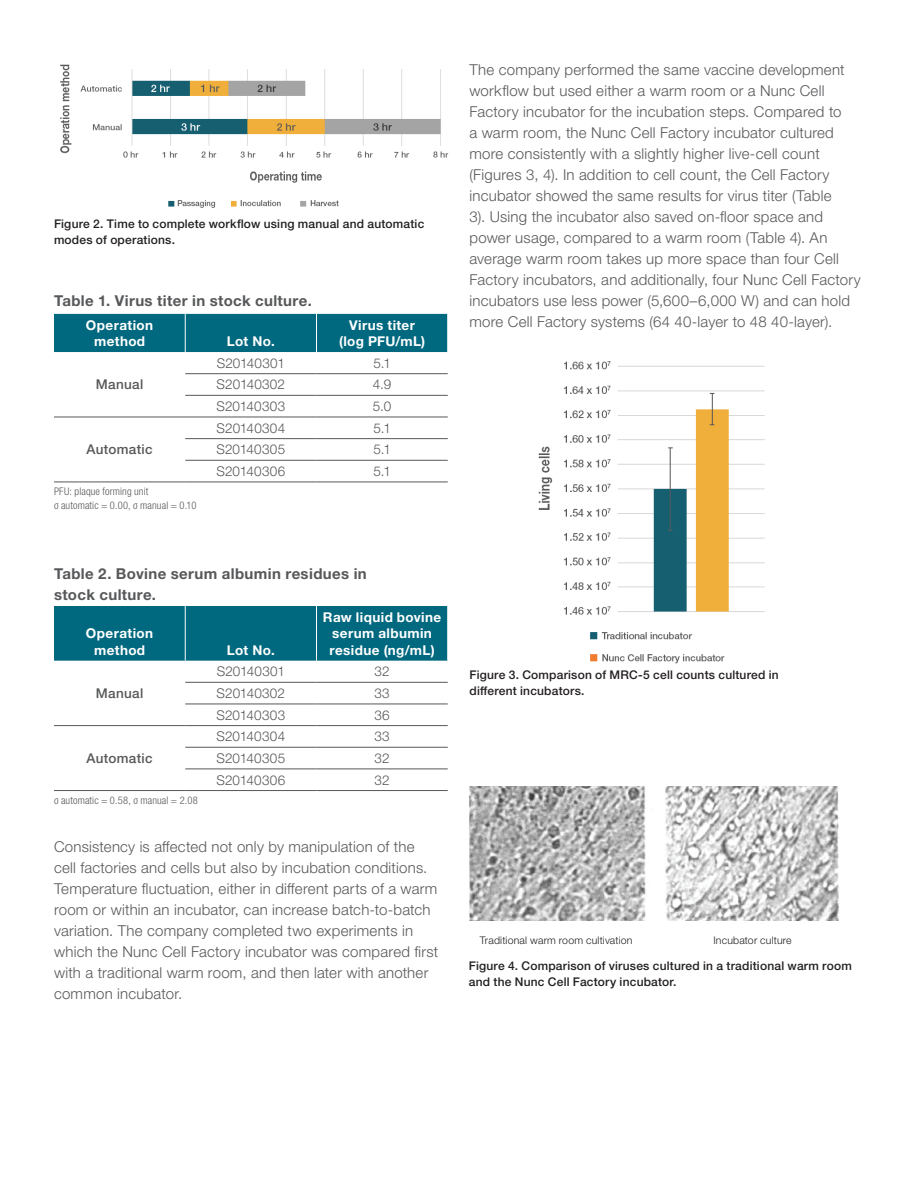
<style>
.page{position:relative;width:918px;height:1188px;background:#fff}
.page>*{position:absolute;margin:0;border:0;box-sizing:border-box;transform-origin:0 0}
.t1{font:300 15px/21px "Helvetica Neue LTW1 G";letter-spacing:.015em;color:#57585a}
.t2{font:700 15px/21px "Helvetica Neue LTW1 G";letter-spacing:.025em;color:#57585a}
.t3{font:300 13.5px "Helvetica Neue LTW1 G";letter-spacing:.005em;color:#57585a}
.t4{font:700 13.5px/16.5px "Helvetica Neue LTW1 G";letter-spacing:.03em;color:#fff;text-align:center}
.t5{font:500 13.5px "Helvetica Neue LTW1 G";letter-spacing:.025em;color:#57585a}
.t6{font:500 12px/15.8px "Helvetica Neue LTW1 G";letter-spacing:.015em;color:#231f20}
.t7{font:10.95px "Times New Roman";letter-spacing:-.005em;color:#040503}
.t8{font:300 condensed 10.5px/13.5px "Helvetica Neue LTW1 G";letter-spacing:.01em;color:#57585a}
.t9{font:300 10.5px "Helvetica Neue LTW1 G";letter-spacing:.02em;color:#231f20}
</style>
<div class="page">
<div style="left:54px;top:314px;width:394px;height:38px;background:#00687f"></div>
<hr style="left:185px;top:395px;width:132px;height:1px;background:#57585a">
<hr style="left:317px;top:395px;width:131px;height:1px;background:#57585a">
<hr style="left:54px;top:417px;width:131px;height:1px;background:#57585a">
<hr style="left:185px;top:417px;width:132px;height:1px;background:#57585a">
<hr style="left:317px;top:417px;width:131px;height:1px;background:#57585a">
<hr style="left:185px;top:438px;width:132px;height:1px;background:#57585a">
<hr style="left:317px;top:438px;width:131px;height:1px;background:#57585a">
<hr style="left:185px;top:460px;width:132px;height:1px;background:#57585a">
<hr style="left:317px;top:460px;width:131px;height:1px;background:#57585a">
<hr style="left:54px;top:482px;width:131px;height:1px;background:#57585a">
<hr style="left:185px;top:482px;width:132px;height:1px;background:#57585a">
<hr style="left:317px;top:482px;width:131px;height:1px;background:#57585a">
<hr style="left:185px;top:373px;width:132px;height:1px;background:#57585a">
<hr style="left:317px;top:373px;width:131px;height:1px;background:#57585a">
<hr style="left:185px;top:314px;width:1px;height:38px;background:#fff">
<hr style="left:316px;top:314px;width:1px;height:38px;background:#fff">
<div style="left:54px;top:606px;width:394px;height:55px;background:#00687f"></div>
<hr style="left:185px;top:704px;width:132px;height:1px;background:#57585a">
<hr style="left:317px;top:704px;width:131px;height:1px;background:#57585a">
<hr style="left:54px;top:725px;width:131px;height:1px;background:#57585a">
<hr style="left:185px;top:725px;width:132px;height:1px;background:#57585a">
<hr style="left:317px;top:725px;width:131px;height:1px;background:#57585a">
<hr style="left:185px;top:747px;width:132px;height:1px;background:#57585a">
<hr style="left:317px;top:747px;width:131px;height:1px;background:#57585a">
<hr style="left:185px;top:769px;width:132px;height:1px;background:#57585a">
<hr style="left:317px;top:769px;width:131px;height:1px;background:#57585a">
<hr style="left:54px;top:790px;width:131px;height:1px;background:#57585a">
<hr style="left:185px;top:790px;width:132px;height:1px;background:#57585a">
<hr style="left:317px;top:790px;width:131px;height:1px;background:#57585a">
<hr style="left:185px;top:682px;width:132px;height:1px;background:#57585a">
<hr style="left:317px;top:682px;width:131px;height:1px;background:#57585a">
<hr style="left:185px;top:606px;width:1px;height:55px;background:#fff">
<hr style="left:316px;top:606px;width:1px;height:55px;background:#fff">
<img style="left:60px;top:64px;width:388px;height:144px">
<img style="left:538px;top:361px;width:227px;height:303px">
<img style="left:469px;top:786px;width:370px;height:134px">
<p class="t6" style="left:54px;top:216px;width:372px">Figure 2. Time to complete workflow using manual and automatic modes of operations.</p>
<p class="t2" style="left:54px;top:290px;width:259px">Table 1. Virus titer in stock culture.</p>
<p class="t4" style="left:86px;top:316px;width:69px">Operation method</p>
<p class="t4" style="left:227px;top:333px;width:50px">Lot No.</p>
<p class="t4" style="left:339px;top:316px;width:88px">Virus titer (log PFU/mL)</p>
<p class="t5" style="left:96px;top:376px;width:49px">Manual</p>
<p class="t5" style="left:87px;top:441px;width:67px">Automatic</p>
<p class="t8" style="left:54px;top:485px;width:144px">PFU: plaque forming unit<br>σ automatic = 0.00, σ manual = 0.10</p>
<p class="t3" style="left:217px;top:355px;width:70px">S20140301</p>
<p class="t3" style="left:373px;top:355px;width:19px">5.1</p>
<p class="t3" style="left:217px;top:376px;width:70px">S20140302</p>
<p class="t3" style="left:373px;top:376px;width:20px">4.9</p>
<p class="t3" style="left:217px;top:398px;width:70px">S20140303</p>
<p class="t3" style="left:373px;top:398px;width:20px">5.0</p>
<p class="t3" style="left:217px;top:420px;width:70px">S20140304</p>
<p class="t3" style="left:373px;top:420px;width:19px">5.1</p>
<p class="t3" style="left:217px;top:441px;width:70px">S20140305</p>
<p class="t3" style="left:373px;top:441px;width:19px">5.1</p>
<p class="t3" style="left:216px;top:463px;width:70px">S20140306</p>
<p class="t3" style="left:373px;top:463px;width:19px">5.1</p>
<p class="t2" style="left:54px;top:563px;width:314px">Table 2. Bovine serum albumin residues in stock culture.</p>
<p class="t4" style="left:86px;top:625px;width:69px">Operation method</p>
<p class="t4" style="left:323px;top:609px;width:120px">Raw liquid bovine serum albumin residue (ng/mL)</p>
<p class="t4" style="left:227px;top:642px;width:50px">Lot No.</p>
<p class="t5" style="left:96px;top:685px;width:49px">Manual</p>
<p class="t5" style="left:87px;top:750px;width:67px">Automatic</p>
<p class="t8" style="left:54px;top:794px;width:145px">σ automatic = 0.58, σ manual = 2.08</p>
<p class="t3" style="left:217px;top:663px;width:70px">S20140301</p>
<p class="t3" style="left:375px;top:663px;width:17px">32</p>
<p class="t3" style="left:217px;top:685px;width:70px">S20140302</p>
<p class="t3" style="left:374px;top:685px;width:17px">33</p>
<p class="t3" style="left:217px;top:707px;width:70px">S20140303</p>
<p class="t3" style="left:374px;top:707px;width:17px">36</p>
<p class="t3" style="left:217px;top:728px;width:70px">S20140304</p>
<p class="t3" style="left:374px;top:728px;width:17px">33</p>
<p class="t3" style="left:217px;top:750px;width:70px">S20140305</p>
<p class="t3" style="left:375px;top:750px;width:17px">32</p>
<p class="t3" style="left:216px;top:771px;width:70px">S20140306</p>
<p class="t3" style="left:375px;top:771px;width:17px">32</p>
<p class="t1" style="left:54px;top:836px;width:386px">Consistency is affected not only by manipulation of the cell factories and cells but also by incubation conditions.<br>Temperature fluctuation, either in different parts of a warm room or within an incubator, can increase batch-to-batch variation. The company completed two experiments in which the Nunc Cell Factory incubator was compared first with a traditional warm room, and then later with another common incubator.</p>
<p class="t1" style="left:470px;top:59px;width:393px">The company performed the same vaccine development workflow but used either a warm room or a Nunc Cell Factory incubator for the incubation steps. Compared to<br>a warm room, the Nunc Cell Factory incubator cultured more consistently with a slightly higher live-cell count (Figures 3, 4). In addition to cell count, the Cell Factory incubator showed the same results for virus titer (Table<br>3). Using the incubator also saved on-floor space and power usage, compared to a warm room (Table 4). An average warm room takes up more space than four Cell Factory incubators, and additionally, four Nunc Cell Factory incubators use less power (5,600–6,000 W) and can hold more Cell Factory systems (64 40-layer to 48 40-layer).</p>
<p class="t6" style="left:470px;top:667px;width:311px">Figure 3. Comparison of MRC-5 cell counts cultured in different incubators.</p>
<p class="t7" style="left:485px;top:932px;width:139px">Traditional hatchery cultivation</p>
<p class="t7" style="left:707px;top:932px;width:76px">Incubator culture</p>
<p class="t6" style="left:469px;top:958px;width:385px">Figure 4. Comparison of viruses cultured in a traditional warm room and the Nunc Cell Factory incubator.</p>
<p class="t9" style="left:480px;top:933px;width:154px">Traditional warm room cultivation</p>
<p class="t9" style="left:713px;top:933px;width:80px">Incubator culture</p>
</div>
